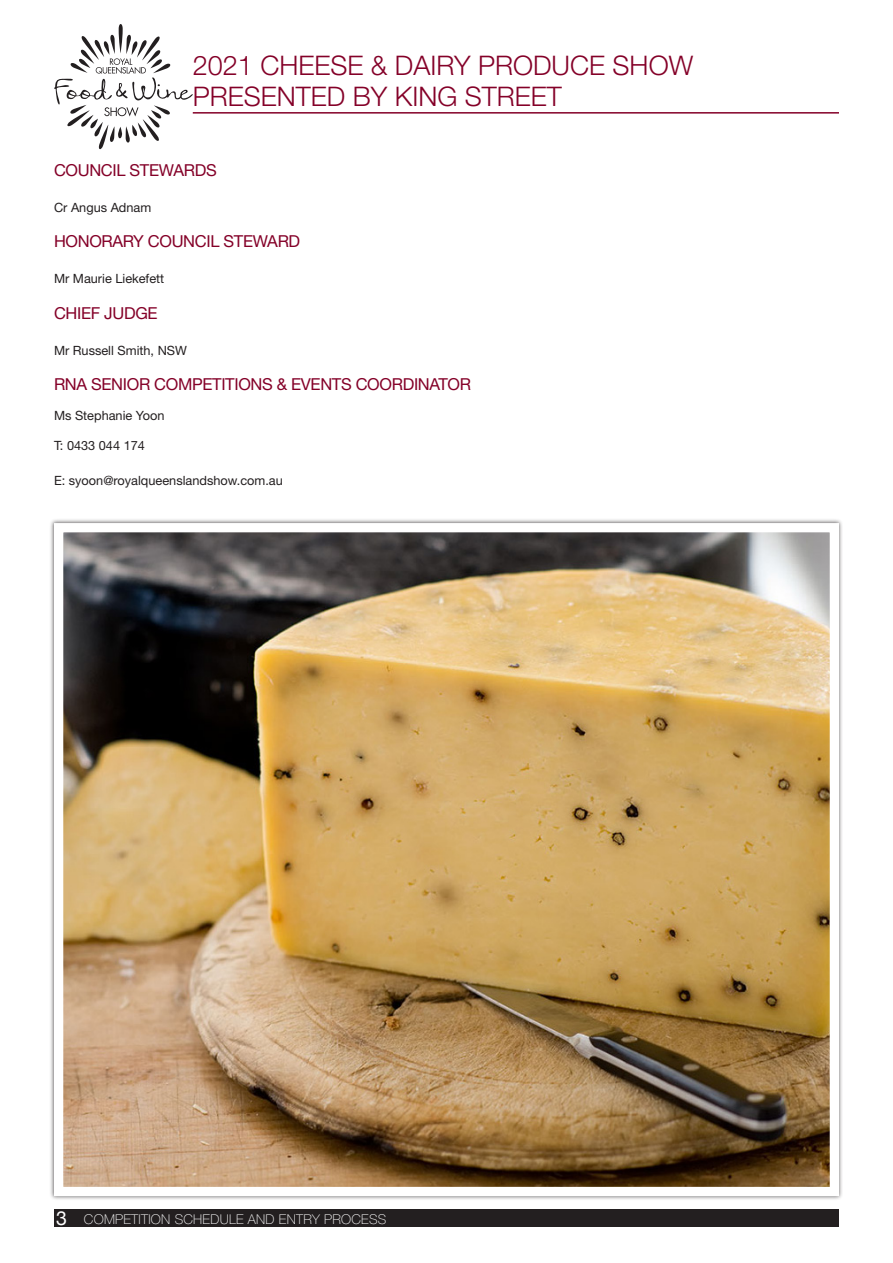
<style>
.page{position:relative;width:893px;height:1263px;background:#fff}
.page>*{position:absolute;margin:0;border:0;box-sizing:border-box;transform-origin:0 0}
.t1{font:300 27px/31px "Helvetica Neue";color:#840128}
.t2{font:19.5px "Helvetica Neue";color:#fff}
.t3{font:16.5px "Helvetica Neue";letter-spacing:-.02em;color:#840128}
.t4{font:100 13.5px "Helvetica Neue";letter-spacing:.02em;color:#fff}
.t5{font:12.75px "Helvetica Neue";color:#231f20}
</style>
<div class="page">
<div style="left:54px;top:1209px;width:785px;height:18px;background:#231f20"></div>
<div style="left:49px;top:518px;width:795px;height:682px;background:#231f20;opacity:.75"></div>
<img style="left:64px;top:533px;width:765px;height:653px">
<hr style="left:193px;top:112px;width:646px;height:2px;background:#840128">
<svg style="left:54px;top:24px;width:139px;height:125px"></svg>
<p class="t1" style="left:193px;top:50px;width:502px">2021 CHEESE &amp; DAIRY PRODUCE SHOW<br>PRESENTED BY KING STREET</p>
<p class="t3" style="left:54px;top:160px;width:164px">COUNCIL STEWARDS</p>
<p class="t5" style="left:54px;top:200px;width:99px">Cr Angus Adnam</p>
<p class="t3" style="left:54px;top:232px;width:248px">HONORARY COUNCIL STEWARD</p>
<p class="t5" style="left:54px;top:271px;width:112px">Mr Maurie Liekefett</p>
<p class="t3" style="left:54px;top:303px;width:105px">CHIEF JUDGE</p>
<p class="t5" style="left:54px;top:342px;width:134px">Mr Russell Smith, NSW</p>
<p class="t3" style="left:54px;top:375px;width:418px">RNA SENIOR COMPETITIONS &amp; EVENTS COORDINATOR</p>
<p class="t5" style="left:54px;top:408px;width:112px">Ms Stephanie Yoon</p>
<p class="t5" style="left:54px;top:437px;width:92px">T: 0433 044 174</p>
<p class="t5" style="left:54px;top:473px;width:230px">E: syoon@royalqueenslandshow.com.au</p>
<p class="t2" style="left:56px;top:1204px;width:12px">3</p>
<p class="t4" style="left:84px;top:1211px;width:304px">COMPETITION SCHEDULE AND ENTRY PROCESS</p>
</div>
